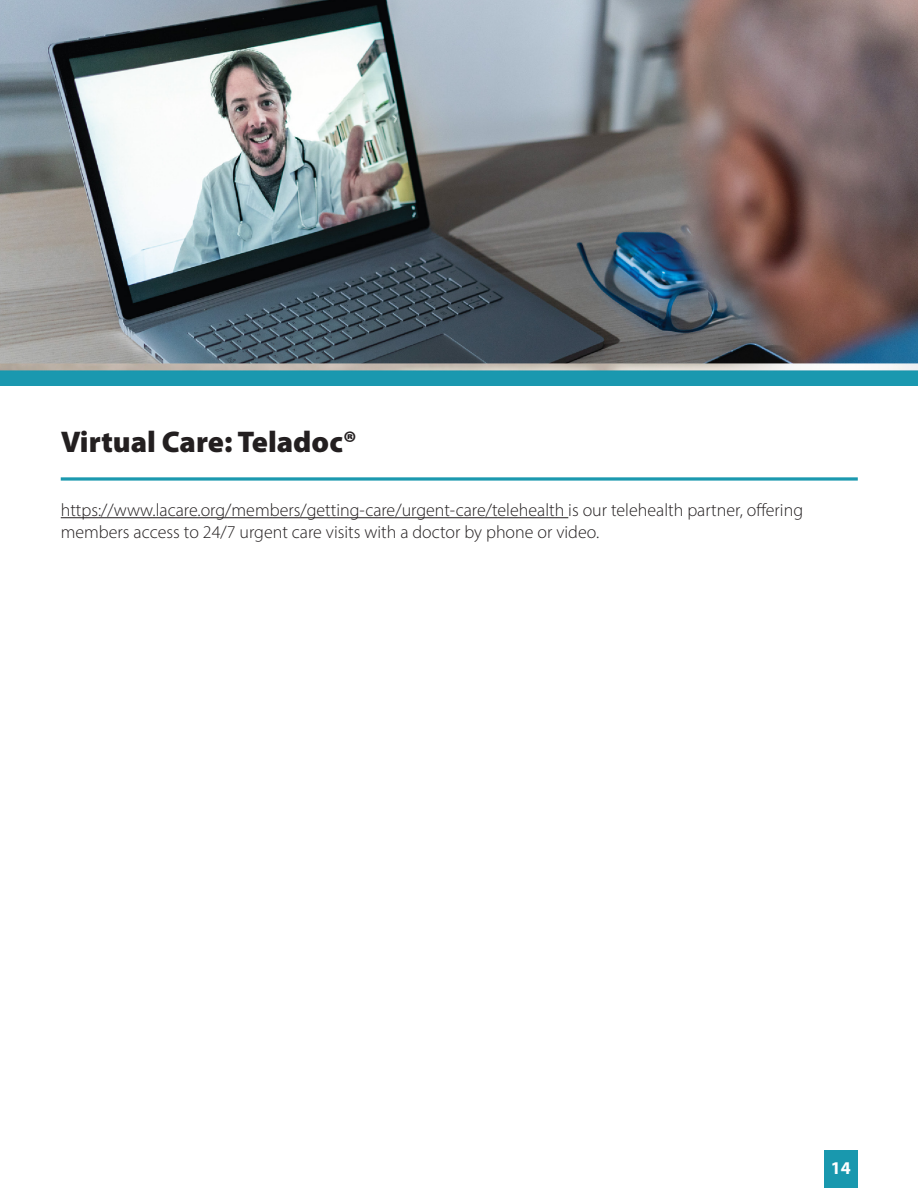
<style>
.page{position:relative;width:918px;height:1188px;background:#fff}
.page>*{position:absolute;margin:0;border:0;box-sizing:border-box;transform-origin:0 0}
.t1{font:900 30px "Myriad Pro";color:#231f20}
.t2{font:300 18px/21.6px "Myriad Pro";color:#231f20}
.t3{font:700 18px "Myriad Pro";color:#fff}
</style>
<div class="page">
<div style="left:824px;top:1151px;width:34px;height:37px;background:#1998ae"></div>
<svg style="left:61px;top:477px;width:797px;height:4px;background:#46abbd"></svg>
<img style="left:0;top:0;width:918px;height:386px">
<hr style="left:61px;top:517px;width:507px;height:1px;background:#231f20">
<h2 class="t1" style="left:61px;top:422px;width:298px">Virtual Care: Teladoc®</h2>
<p class="t2" style="left:61px;top:499px;width:744px">https://www.lacare.org/members/getting-care/urgent-care/telehealth is our telehealth partner, offering members access to 24/7 urgent care visits with a doctor by phone or video.</p>
<p class="t3" style="left:831px;top:1156px;width:21px">14</p>
</div>
